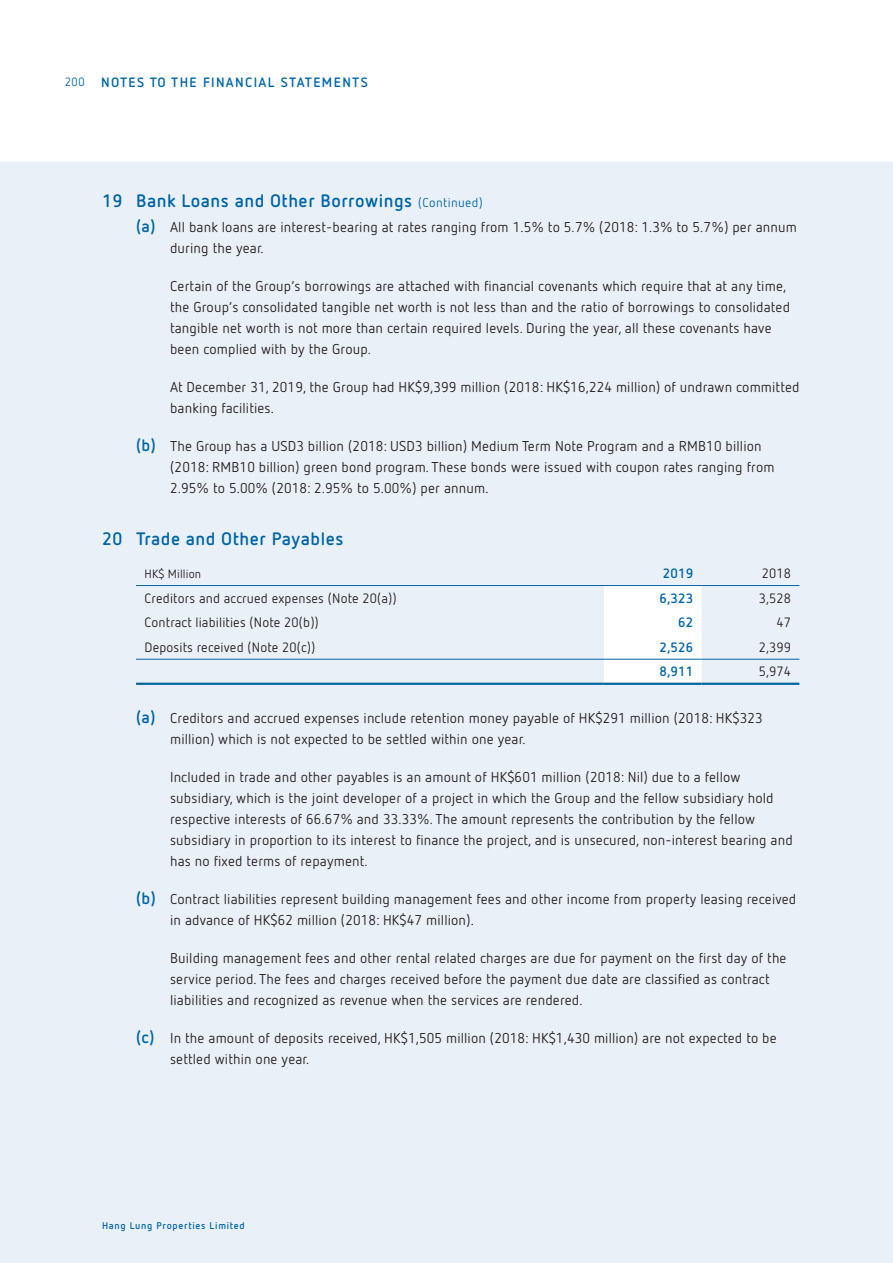
<style>
.page{position:relative;width:893px;height:1263px;background:#fff}
.page>*{position:absolute;margin:0;border:0;box-sizing:border-box;transform-origin:0 0}
.t1{font:700 18px "Netto OT";letter-spacing:.03em;color:#0065a4}
.t2{font:14.25px/21px "Netto OT";letter-spacing:.01em;color:#231f20}
.t3{font:13.5px "Netto OT";letter-spacing:.01em;color:#231f20}
.t4{font:700 13.5px "Netto OT";letter-spacing:.1em;color:#0065a4}
.t5{font:12px "Netto OT";letter-spacing:.01em;color:#231f20}
.t6{font:700 9.75px "Netto OT";letter-spacing:.075em;color:#0065a4}
.s1{font-weight:400;font-size:12px}
.s2{font-weight:400;font-size:12.75px}
.s3{font-weight:700;font-size:16.5px;color:#0065a4}
</style>
<div class="page">
<div style="left:0;top:162px;width:893px;height:1101px;background:#eaf0f7"></div>
<svg style="left:604px;top:586px;width:98px;height:97px"></svg>
<hr style="left:136px;top:585px;width:468px;height:1px;background:#0065a4">
<hr style="left:604px;top:585px;width:98px;height:1px;background:#0065a4">
<hr style="left:702px;top:585px;width:97px;height:1px;background:#0065a4">
<hr style="left:136px;top:659px;width:468px;height:1px;background:#0065a4">
<hr style="left:604px;top:659px;width:98px;height:1px;background:#0065a4">
<hr style="left:702px;top:659px;width:97px;height:1px;background:#0065a4">
<hr style="left:136px;top:683px;width:468px;height:2px;background:#0065a4">
<hr style="left:604px;top:683px;width:98px;height:2px;background:#0065a4">
<hr style="left:702px;top:683px;width:97px;height:2px;background:#0065a4">
<p class="t4" style="left:65px;top:74px;width:304px"><span class="s1">200</span> NOTES TO THE FINANCIAL STATEMENTS</p>
<p class="t1" style="left:102px;top:189px;width:382px">19 Bank Loans and Other Borrowings <span class="s2">(Continued)</span></p>
<p class="t2" style="left:170px;top:216px;width:628px;text-indent:-34px"><span class="s3">(a)</span> All bank loans are interest-bearing at rates ranging from 1.5% to 5.7% (2018: 1.3% to 5.7%) per annum during the year.</p>
<p class="t2" style="left:170px;top:275px;width:621px">Certain of the Group’s borrowings are attached with financial covenants which require that at any time, the Group’s consolidated tangible net worth is not less than and the ratio of borrowings to consolidated tangible net worth is not more than certain required levels. During the year, all these covenants have been complied with by the Group.</p>
<p class="t2" style="left:170px;top:376px;width:631px">At December 31, 2019, the Group had HK$9,399 million (2018: HK$16,224 million) of undrawn committed banking facilities.</p>
<p class="t2" style="left:170px;top:435px;width:606px;text-indent:-34px"><span class="s3">(b)</span> The Group has a USD3 billion (2018: USD3 billion) Medium Term Note Program and a RMB10 billion (2018: RMB10 billion) green bond program. These bonds were issued with coupon rates ranging from<br>2.95% to 5.00% (2018: 2.95% to 5.00%) per annum.</p>
<p class="t1" style="left:102px;top:528px;width:243px">20 Trade and Other Payables</p>
<p class="t5" style="left:145px;top:567px;width:58px">HK$ Million</p>
<p class="t4" style="left:663px;top:565px;width:32px">2019</p>
<p class="t3" style="left:762px;top:565px;width:31px">2018</p>
<p class="t3" style="left:145px;top:589px;width:254px">Creditors and accrued expenses (Note 20(a))</p>
<p class="t4" style="left:659px;top:589px;width:35px">6,323</p>
<p class="t3" style="left:759px;top:589px;width:34px">3,528</p>
<p class="t3" style="left:145px;top:614px;width:176px">Contract liabilities (Note 20(b))</p>
<p class="t4" style="left:678px;top:614px;width:17px">62</p>
<p class="t3" style="left:776px;top:614px;width:16px">47</p>
<p class="t3" style="left:145px;top:639px;width:172px">Deposits received (Note 20(c))</p>
<p class="t4" style="left:659px;top:638px;width:35px">2,526</p>
<p class="t3" style="left:759px;top:639px;width:34px">2,399</p>
<p class="t4" style="left:659px;top:663px;width:35px">8,911</p>
<p class="t3" style="left:759px;top:663px;width:34px">5,974</p>
<p class="t2" style="left:170px;top:707px;width:594px;text-indent:-34px"><span class="s3">(a)</span> Creditors and accrued expenses include retention money payable of HK$291 million (2018: HK$323 million) which is not expected to be settled within one year.</p>
<p class="t2" style="left:170px;top:766px;width:624px">Included in trade and other payables is an amount of HK$601 million (2018: Nil) due to a fellow subsidiary, which is the joint developer of a project in which the Group and the fellow subsidiary hold respective interests of 66.67% and 33.33%. The amount represents the contribution by the fellow subsidiary in proportion to its interest to finance the project, and is unsecured, non-interest bearing and has no fixed terms of repayment.</p>
<p class="t2" style="left:170px;top:888px;width:628px;text-indent:-34px"><span class="s3">(b)</span> Contract liabilities represent building management fees and other income from property leasing received in advance of HK$62 million (2018: HK$47 million).</p>
<p class="t2" style="left:170px;top:947px;width:618px">Building management fees and other rental related charges are due for payment on the first day of the service period. The fees and charges received before the payment due date are classified as contract liabilities and recognized as revenue when the services are rendered.</p>
<p class="t2" style="left:170px;top:1027px;width:608px;text-indent:-34px"><span class="s3">(c)</span> In the amount of deposits received, HK$1,505 million (2018: HK$1,430 million) are not expected to be settled within one year.</p>
<p class="t6" style="left:102px;top:1219px;width:144px">Hang Lung Properties Limited</p>
</div>
